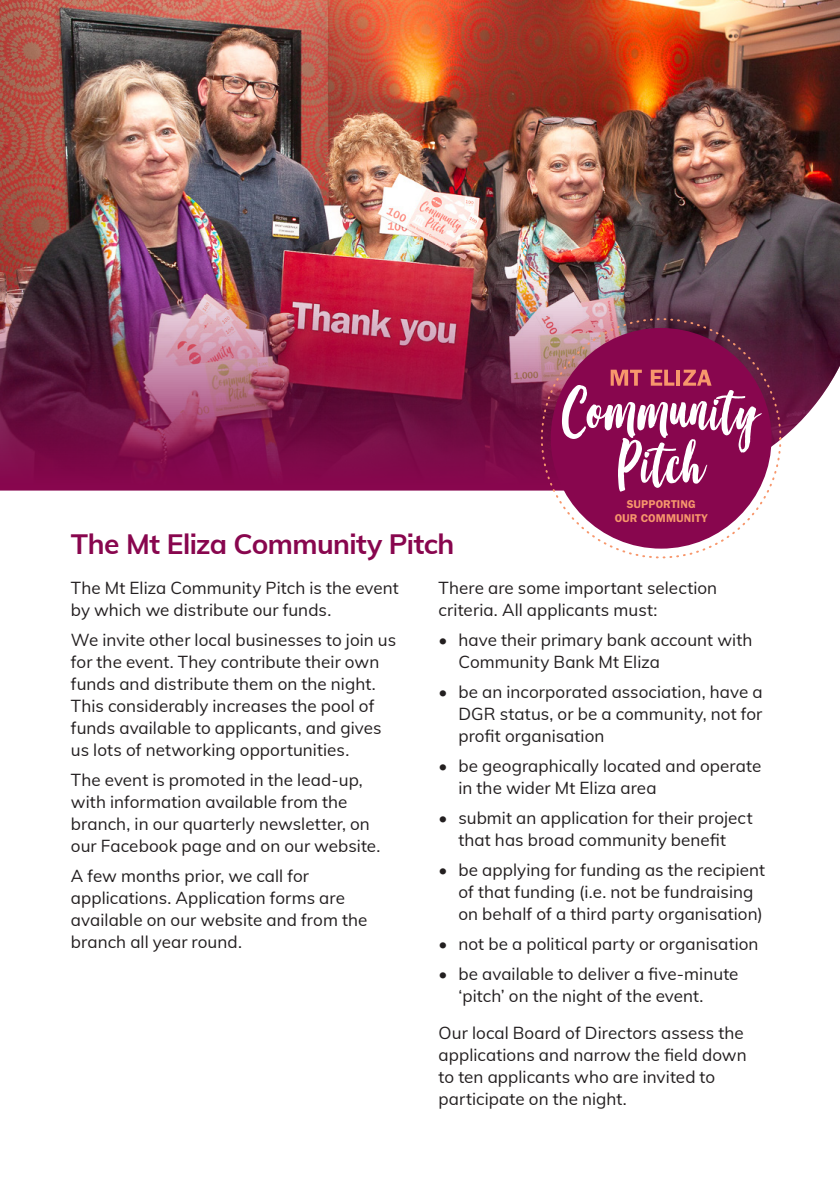
<style>
.page{position:relative;width:840px;height:1191px;background:#fff}
.page>*{position:absolute;margin:0;border:0;box-sizing:border-box;transform-origin:0 0}
.Red_head{font:700 28px "Muli";letter-spacing:-.02em;color:#88064e}
.Body{font:17px/22px "Muli";letter-spacing:.005em;color:#231f20}
.t1{font:600 11.6px/14px "Franklin Gothic";letter-spacing:.01em;color:#f7976c;text-align:center}
</style>
<div class="page">
<img style="left:0;top:0;width:839px;height:490px">
<div style="left:550px;top:328px;width:221px;height:220px;background:#88064e;border-radius:50%"></div>
<svg style="left:561px;top:370px;width:200px;height:121px"></svg>
<p class="Red_head" style="left:71px;top:524px;width:384px">The Mt Eliza Community Pitch</p>
<p class="t1" style="left:614px;top:497px;width:94px">SUPPORTING<br>OUR COMMUNITY</p>
<p class="Body" style="left:71px;top:576px;width:329px">The Mt Eliza Community Pitch is the event by which we distribute our funds.</p>
<p class="Body" style="left:71px;top:628px;width:326px">We invite other local businesses to join us for the event. They contribute their own funds and distribute them on the night.<br>This considerably increases the pool of funds available to applicants, and gives us lots of networking opportunities.</p>
<p class="Body" style="left:71px;top:768px;width:311px">The event is promoted in the lead‑up, with information available from the branch, in our quarterly newsletter, on our Facebook page and on our website.</p>
<p class="Body" style="left:71px;top:863px;width:298px">A few months prior, we call for applications. Application forms are available on our website and from the branch all year round.</p>
<p class="Body" style="left:438px;top:576px;width:280px">There are some important selection criteria. All applicants must:</p>
<p class="Body" style="left:458px;top:628px;width:295px;text-indent:-20px">• have their primary bank account with<br>Community Bank Mt Eliza</p>
<p class="Body" style="left:458px;top:680px;width:305px;text-align:justify;text-indent:-20px">• be an incorporated association, have a DGR status, or be a community, not for profit organisation</p>
<p class="Body" style="left:458px;top:753px;width:304px;text-indent:-20px">• be geographically located and operate in the wider Mt Eliza area</p>
<p class="Body" style="left:438px;top:805px;width:315px;text-align:center">• submit an application for their project that has broad community benefit</p>
<p class="Body" style="left:458px;top:857px;width:308px;text-indent:-20px">• be applying for funding as the recipient of that funding (i.e. not be fundraising on behalf of a third party organisation)</p>
<p class="Body" style="left:438px;top:931px;width:321px">• not be a political party or organisation</p>
<p class="Body" style="left:458px;top:961px;width:281px;text-indent:-20px">• be available to deliver a five-minute ‘pitch’ on the night of the event.</p>
<p class="Body" style="left:438px;top:1021px;width:309px">Our local Board of Directors assess the applications and narrow the field down to ten applicants who are invited to participate on the night.</p>
</div>
